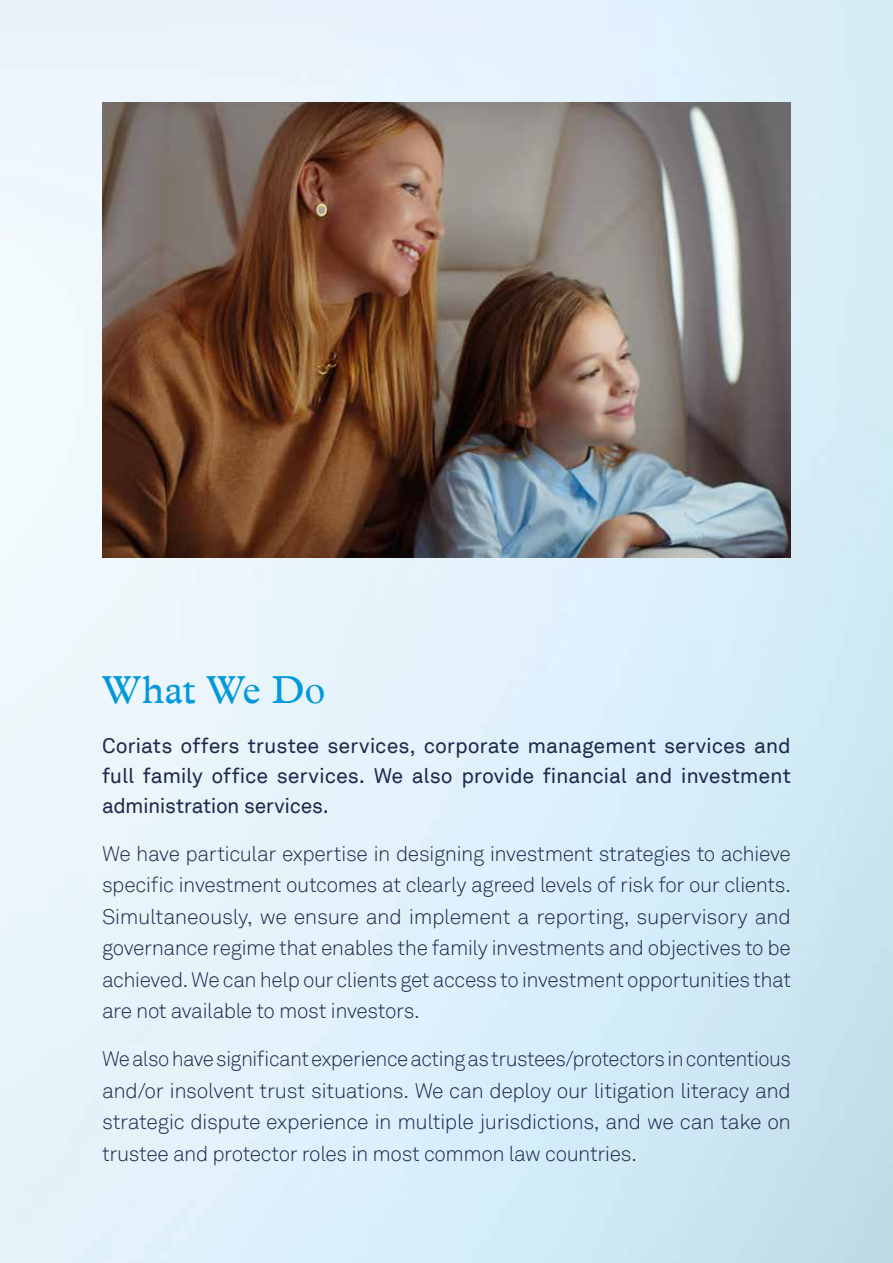
<style>
.page{position:relative;width:893px;height:1263px;background:#fff}
.page>*{position:absolute;margin:0;border:0;box-sizing:border-box;transform-origin:0 0}
.t1{font:39px "Plantin MT Pro";letter-spacing:-.005em;color:#0099db}
.t2{font:300 21px/31.5px "Akkurat";letter-spacing:-.02em;color:#1f2a4d;text-align:justify}
.t3{font:21px/30px "Akkurat";letter-spacing:-.01em;color:#1f2a4d;text-align:justify}
</style>
<div class="page">
<img style="left:102px;top:102px;width:689px;height:456px">
<h1 class="t1" style="left:102px;top:667px;width:225px">What We Do</h1>
<p class="t3" style="left:102px;top:731px;width:690px">Coriats offers trustee services, corporate management services and full family office services. We also provide financial and investment administration services.</p>
<p class="t2" style="left:102px;top:838px;width:690px">We have particular expertise in designing investment strategies to achieve specific investment outcomes at clearly agreed levels of risk for our clients.<br>Simultaneously, we ensure and implement a reporting, supervisory and governance regime that enables the family investments and objectives to be achieved. We can help our clients get access to investment opportunities that are not available to most investors.</p>
<p class="t2" style="left:102px;top:1044px;width:690px">We also have significant experience acting as trustees/protectors in contentious and/or insolvent trust situations. We can deploy our litigation literacy and strategic dispute experience in multiple jurisdictions, and we can take on trustee and protector roles in most common law countries.</p>
</div>
